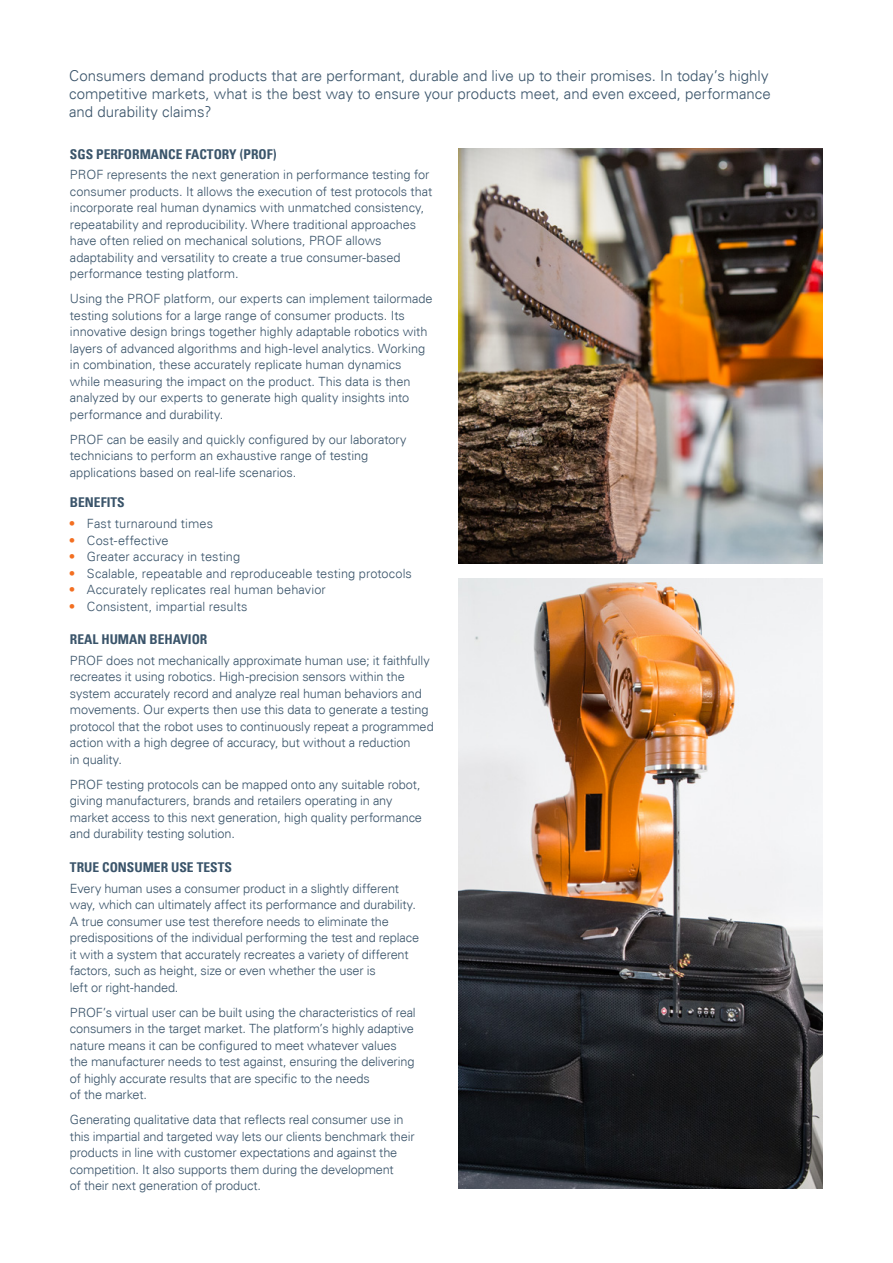
<style>
.page{position:relative;width:893px;height:1263px;background:#fff}
.page>*{position:absolute;margin:0;border:0;box-sizing:border-box;transform-origin:0 0}
.t1{font:300 15px/18px "Univers LT";color:#3a546a}
.t2{font:700 condensed 13.5px "Univers LT";color:#3a546a}
.t3{font:300 12.75px/16.5px "Univers LT";letter-spacing:-.005em;color:#3a546a}
.s1{font-weight:400;color:#f36f21}
</style>
<div class="page">
<img style="left:458px;top:149px;width:364px;height:414px">
<img style="left:458px;top:578px;width:364px;height:610px">
<p class="t1" style="left:69px;top:67px;width:703px">Consumers demand products that are performant, durable and live up to their promises. In today’s highly competitive markets, what is the best way to ensure your products meet, and even exceed, performance and durability claims?</p>
<p class="t2" style="left:70px;top:145px;width:208px">SGS PERFORMANCE FACTORY (PROF)</p>
<p class="t3" style="left:70px;top:167px;width:364px">PROF represents the next generation in performance testing for consumer products. It allows the execution of test protocols that incorporate real human dynamics with unmatched consistency, repeatability and reproducibility. Where traditional approaches have often relied on mechanical solutions, PROF allows adaptability and versatility to create a true consumer-based performance testing platform.</p>
<p class="t3" style="left:70px;top:291px;width:364px">Using the PROF platform, our experts can implement tailormade testing solutions for a large range of consumer products. Its innovative design brings together highly adaptable robotics with layers of advanced algorithms and high-level analytics. Working in combination, these accurately replicate human dynamics while measuring the impact on the product. This data is then analyzed by our experts to generate high quality insights into performance and durability.</p>
<p class="t3" style="left:70px;top:431px;width:338px">PROF can be easily and quickly configured by our laboratory technicians to perform an exhaustive range of testing applications based on real-life scenarios.</p>
<p class="t2" style="left:70px;top:494px;width:56px">BENEFITS</p>
<p class="t3" style="left:70px;top:515px;width:145px"><span class="s1">•</span> Fast turnaround times</p>
<p class="t3" style="left:70px;top:532px;width:100px"><span class="s1">•</span> Cost-effective</p>
<p class="t3" style="left:70px;top:548px;width:172px"><span class="s1">•</span> Greater accuracy in testing</p>
<p class="t3" style="left:70px;top:565px;width:344px"><span class="s1">•</span> Scalable, repeatable and reproduceable testing protocols</p>
<p class="t3" style="left:70px;top:581px;width:257px"><span class="s1">•</span> Accurately replicates real human behavior</p>
<p class="t3" style="left:70px;top:598px;width:179px"><span class="s1">•</span> Consistent, impartial results</p>
<p class="t2" style="left:70px;top:631px;width:139px">REAL HUMAN BEHAVIOR</p>
<p class="t3" style="left:70px;top:652px;width:365px">PROF does not mechanically approximate human use; it faithfully recreates it using robotics. High-precision sensors within the system accurately record and analyze real human behaviors and movements. Our experts then use this data to generate a testing protocol that the robot uses to continuously repeat a programmed action with a high degree of accuracy, but without a reduction<br>in quality.</p>
<p class="t3" style="left:70px;top:776px;width:354px">PROF testing protocols can be mapped onto any suitable robot, giving manufacturers, brands and retailers operating in any market access to this next generation, high quality performance and durability testing solution.</p>
<p class="t2" style="left:70px;top:859px;width:164px">TRUE CONSUMER USE TESTS</p>
<p class="t3" style="left:70px;top:880px;width:351px">Every human uses a consumer product in a slightly different way, which can ultimately affect its performance and durability.<br>A true consumer use test therefore needs to eliminate the predispositions of the individual performing the test and replace it with a system that accurately recreates a variety of different factors, such as height, size or even whether the user is<br>left or right-handed.</p>
<p class="t3" style="left:70px;top:1004px;width:347px">PROF’s virtual user can be built using the characteristics of real consumers in the target market. The platform’s highly adaptive nature means it can be configured to meet whatever values the manufacturer needs to test against, ensuring the delivering of highly accurate results that are specific to the needs<br>of the market.</p>
<p class="t3" style="left:70px;top:1111px;width:346px">Generating qualitative data that reflects real consumer use in this impartial and targeted way lets our clients benchmark their products in line with customer expectations and against the competition. It also supports them during the development<br>of their next generation of product.</p>
</div>
